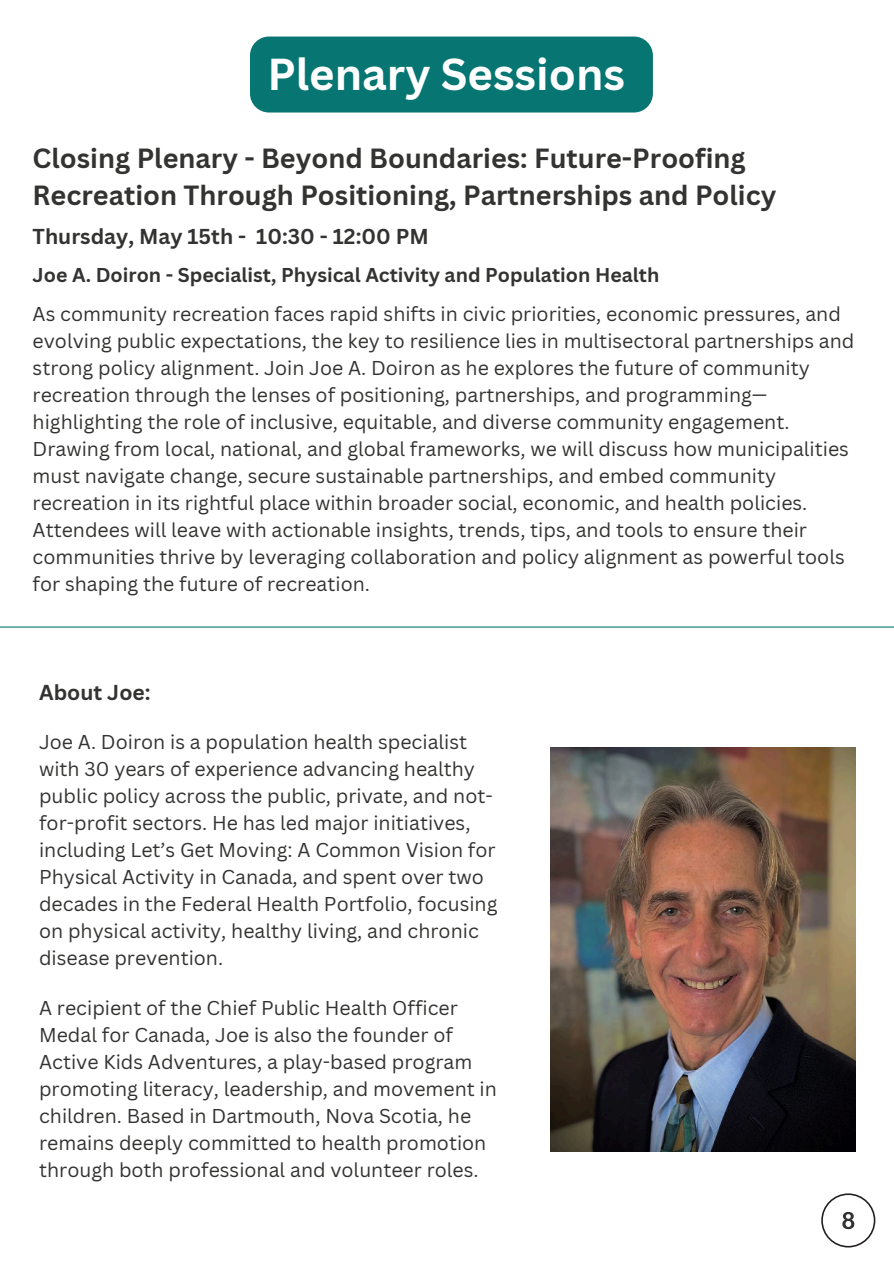
<style>
.page{position:relative;width:894px;height:1264px;background:#fff}
.page>*{position:absolute;margin:0;border:0;box-sizing:border-box;transform-origin:0 0}
.t1{font:700 43.5px "Canva Sans";color:#fff}
.t2{font:700 27px/37.2px "Canva Sans";color:#333332}
.t3{font:700 21px "Canva Sans";color:#333332}
.t4{font:19.5px/27px "Canva Sans";color:#333332}
.t5{font:700 19.5px "Canva Sans";color:#333332}
</style>
<div class="page">
<img style="left:551px;top:747px;width:303px;height:404px">
<hr style="left:0;top:626px;width:893px;height:1px;background:#077673">
<svg style="left:821px;top:1193px;width:54px;height:54px"></svg>
<div style="left:250px;top:37px;width:402px;height:75px;background:#077673;border-radius:19px"></div>
<h1 class="t1" style="left:267px;top:49px;width:359px">Plenary Sessions</h1>
<h2 class="t2" style="left:33px;top:140px;width:745px">Closing Plenary - Beyond Boundaries: Future-Proofing<br>Recreation Through Positioning, Partnerships and Policy</h2>
<p class="t3" style="left:33px;top:224px;width:397px">Thursday, May 15th - 10:30 - 12:00 PM</p>
<p class="t5" style="left:33px;top:264px;width:628px">Joe A. Doiron - Specialist, Physical Activity and Population Health</p>
<p class="t4" style="left:33px;top:300px;width:823px">As community recreation faces rapid shifts in civic priorities, economic pressures, and evolving public expectations, the key to resilience lies in multisectoral partnerships and strong policy alignment. Join Joe A. Doiron as he explores the future of community recreation through the lenses of positioning, partnerships, and programming— highlighting the role of inclusive, equitable, and diverse community engagement.<br>Drawing from local, national, and global frameworks, we will discuss how municipalities must navigate change, secure sustainable partnerships, and embed community recreation in its rightful place within broader social, economic, and health policies.<br>Attendees will leave with actionable insights, trends, tips, and tools to ensure their communities thrive by leveraging collaboration and policy alignment as powerful tools for shaping the future of recreation.</p>
<p class="t3" style="left:39px;top:679px;width:113px">About Joe:</p>
<p class="t4" style="left:39px;top:728px;width:460px">Joe A. Doiron is a population health specialist with 30 years of experience advancing healthy public policy across the public, private, and not&shy;for-profit sectors. He has led major initiatives, including Let’s Get Moving: A Common Vision for Physical Activity in Canada, and spent over two decades in the Federal Health Portfolio, focusing on physical activity, healthy living, and chronic disease prevention.</p>
<p class="t4" style="left:39px;top:994px;width:459px">A recipient of the Chief Public Health Officer Medal for Canada, Joe is also the founder of Active Kids Adventures, a play-based program promoting literacy, leadership, and movement in children. Based in Dartmouth, Nova Scotia, he remains deeply committed to health promotion through both professional and volunteer roles.</p>
</div>
